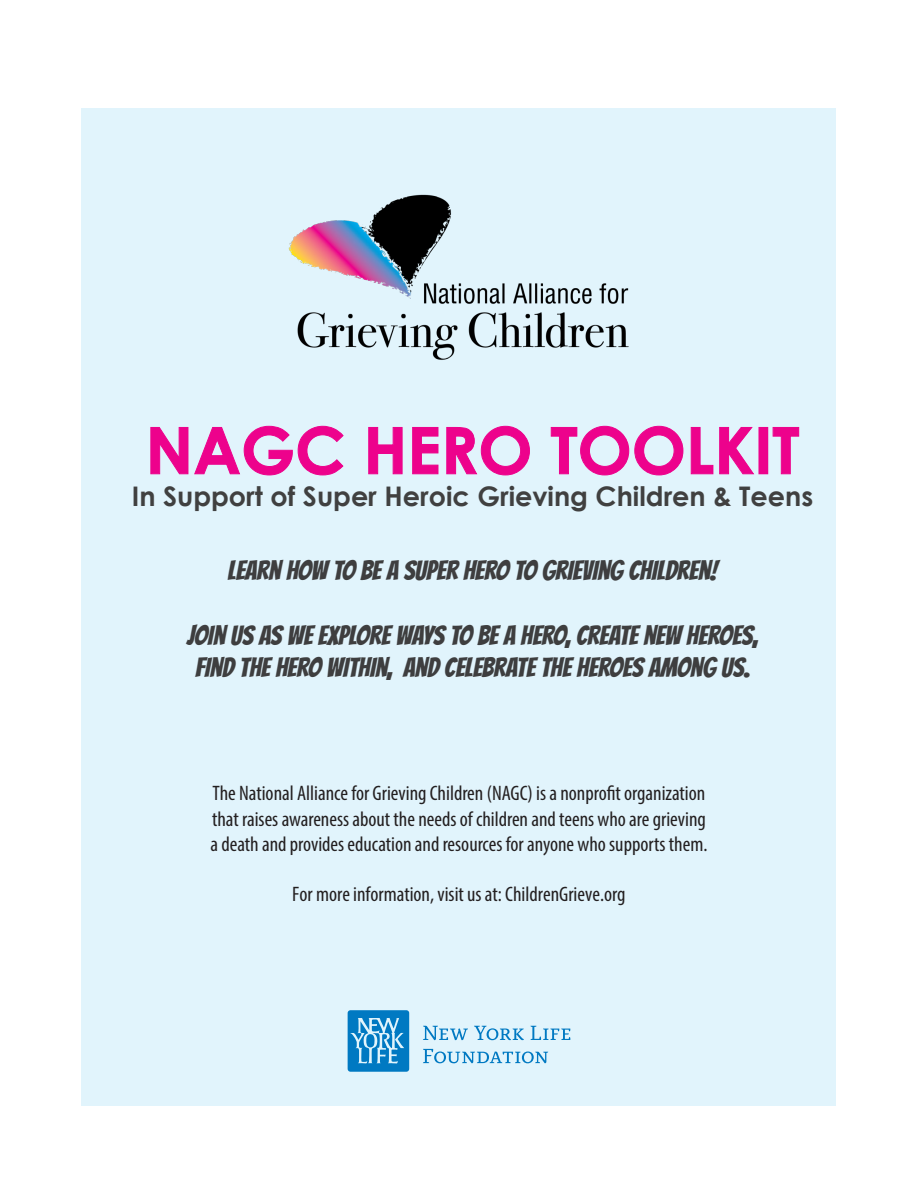
<style>
.page{position:relative;width:918px;height:1188px;background:#fff}
.page>*{position:absolute;margin:0;border:0;box-sizing:border-box;transform-origin:0 0}
.t1{font:700 64.5px "Century Gothic";color:#ed028c}
.t2{font:27px/32.4px "Bangers";color:#3e3e3f;text-align:center}
.t3{font:700 27px "Century Gothic";color:#404040}
.t4{font:condensed 21px/25.2px "Myriad Pro";color:#231f20;text-align:justify}
</style>
<div class="page">
<div style="left:82px;top:109px;width:754px;height:997px;background:#e1f4fc"></div>
<svg style="left:150px;top:426px;width:194px;height:50px"></svg>
<svg style="left:368px;top:427px;width:35px;height:48px"></svg>
<svg style="left:412px;top:427px;width:27px;height:48px"></svg>
<svg style="left:446px;top:426px;width:84px;height:50px"></svg>
<svg style="left:551px;top:426px;width:133px;height:50px"></svg>
<svg style="left:690px;top:427px;width:65px;height:48px"></svg>
<div style="left:759px;top:427px;width:9px;height:47px;border:1px solid #ed028c"></div>
<svg style="left:772px;top:427px;width:27px;height:48px"></svg>
<img style="left:288px;top:194px;width:341px;height:166px">
<svg style="left:348px;top:1010px;width:61px;height:62px;background:#3093ce"></svg>
<svg style="left:423px;top:1049px;width:125px;height:14px"></svg>
<svg style="left:423px;top:1026px;width:147px;height:14px"></svg>
<p class="t1" style="left:146px;top:401px;width:656px">NAGC HERO TOOLKIT</p>
<p class="t3" style="left:132px;top:476px;width:683px">In Support of Super Heroic Grieving Children &amp; Teens</p>
<p class="t2" style="left:228px;top:552px;width:491px">LEARN HOW TO BE A SUPER HERO TO GRIEVING CHILDREN!</p>
<p class="t2" style="left:187px;top:617px;width:573px">JOIN US AS WE EXPLORE WAYS TO BE A HERO, CREATE NEW HEROES,<br>FIND THE HERO WITHIN, AND CELEBRATE THE HEROES AMONG US.</p>
<p class="t4" style="left:211px;top:781px;width:498px">The National Alliance for Grieving Children (NAGC) is a nonprofit organization that raises awareness about the needs of children and teens who are grieving a death and provides education and resources for anyone who supports them.</p>
<p class="t4" style="left:292px;top:881px;width:335px">For more information, visit us at: ChildrenGrieve.org</p>
</div>
